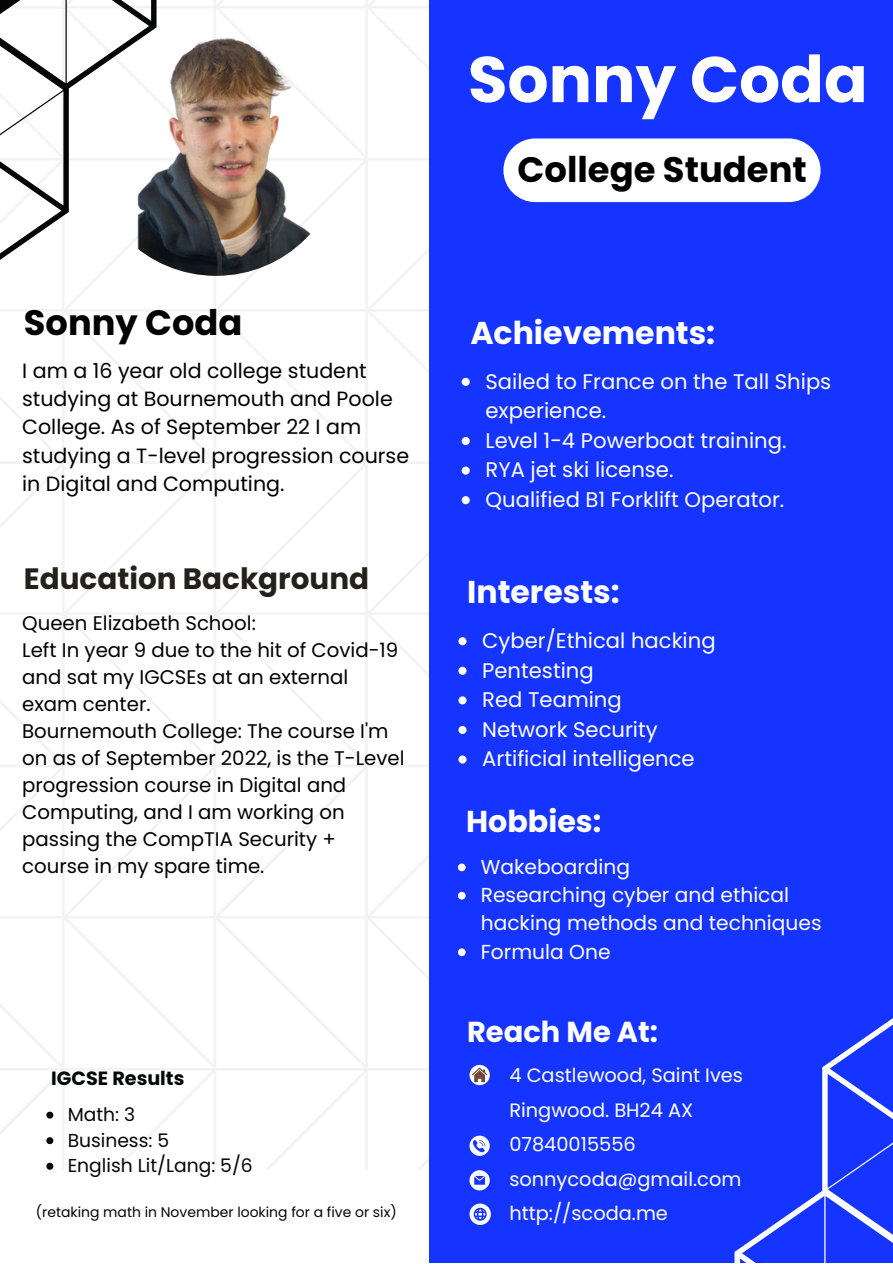
<style>
.page{position:relative;width:893px;height:1264px;background:#fff}
.page>*{position:absolute;margin:0;border:0;box-sizing:border-box;transform-origin:0 0}
.t1{font:700 64.5px "Poppins";color:#fff}
.t2{font:700 35.4px "Poppins";color:#000}
.t3{font:700 35.25px "Poppins";color:#000}
.t4{font:700 31.5px "Poppins";color:#fff}
.t5{font:700 30.15px "Poppins";color:#fff}
.t6{font:700 29.4px "Poppins";color:#23211b}
.t7{font:700 28.95px "Poppins";color:#fff}
.t8{font:21.15px/29.5px "Poppins";color:#fff}
.t9{font:20.55px/28px "Poppins";color:#000}
.t10{font:20.25px/28.3px "Poppins";color:#fff}
.t11{font:19.65px/27px "Poppins";color:#000}
.t12{font:19.35px/34.5px "Poppins";color:#fff}
.t13{font:700 19.2px "Poppins";color:#040606}
.t14{font:18.75px/25.5px "Poppins";color:#040606}
.t15{font:13.95px "Poppins";color:#040606}
</style>
<div class="page">
<svg style="left:0;top:0;width:429px;height:1169px"></svg>
<div style="left:429px;top:0;width:463px;height:1262px;background:#1634ff"></div>
<svg style="left:734px;top:1019px;width:158px;height:243px"></svg>
<svg style="left:0;top:0;width:156px;height:275px"></svg>
<img style="left:89px;top:22px;width:254px;height:254px;border-radius:50%">
<svg style="left:469px;top:1135px;width:20px;height:20px"></svg>
<svg style="left:469px;top:1170px;width:20px;height:20px"></svg>
<svg style="left:469px;top:1064px;width:20px;height:21px"></svg>
<svg style="left:472px;top:1067px;width:15px;height:15px"></svg>
<svg style="left:469px;top:1203px;width:22px;height:21px"></svg>
<svg style="left:458px;top:637px;width:8px;height:8px"></svg>
<svg style="left:458px;top:666px;width:8px;height:9px"></svg>
<svg style="left:458px;top:696px;width:8px;height:8px"></svg>
<svg style="left:458px;top:726px;width:8px;height:8px"></svg>
<svg style="left:458px;top:755px;width:8px;height:8px"></svg>
<svg style="left:458px;top:863px;width:7px;height:8px"></svg>
<svg style="left:458px;top:891px;width:7px;height:8px"></svg>
<svg style="left:458px;top:948px;width:7px;height:8px"></svg>
<div style="left:503px;top:138px;width:317px;height:64px;background:#fff"></div>
<svg style="left:46px;top:1111px;width:7px;height:7px"></svg>
<svg style="left:46px;top:1137px;width:7px;height:7px"></svg>
<svg style="left:46px;top:1162px;width:7px;height:7px"></svg>
<svg style="left:461px;top:378px;width:8px;height:8px"></svg>
<svg style="left:461px;top:437px;width:8px;height:8px"></svg>
<svg style="left:461px;top:466px;width:8px;height:8px"></svg>
<svg style="left:461px;top:496px;width:8px;height:8px"></svg>
<h3 class="t3" style="left:24px;top:298px;width:220px">Sonny Coda</h3>
<p class="t9" style="left:22px;top:357px;width:388px">I am a 16 year old college student studying at Bournemouth and Poole<br>College. As of September 22 I am studying a T-level progression course in Digital and Computing.</p>
<h3 class="t6" style="left:24px;top:558px;width:347px">Education Background</h3>
<p class="t11" style="left:22px;top:609px;width:384px">Queen Elizabeth School:<br>Left In year 9 due to the hit of Covid-19 and sat my IGCSEs at an external exam center.<br>Bournemouth College: The course I'm on as of September 2022, is the T-Level progression course in Digital and<br>Computing, and I am working on passing the CompTIA Security + course in my spare time.</p>
<p class="t13" style="left:51px;top:1064px;width:135px">IGCSE Results</p>
<p class="t14" style="left:68px;top:1101px;width:187px">Math: 3<br>Business: 5<br>English Lit/Lang: 5/6</p>
<p class="t15" style="left:36px;top:1202px;width:362px">(retaking math in November looking for a five or six)</p>
<h1 class="t1" style="left:468px;top:34px;width:401px">Sonny Coda</h1>
<h2 class="t2" style="left:517px;top:144px;width:291px">College Student</h2>
<h3 class="t4" style="left:470px;top:311px;width:246px">Achievements:</h3>
<p class="t8" style="left:485px;top:366px;width:347px">Sailed to France on the Tall Ships experience.<br>Level 1-4 Powerboat training.<br>RYA jet ski license.<br>Qualified B1 Forklift Operator.</p>
<h3 class="t4" style="left:467px;top:570px;width:154px">Interests:</h3>
<p class="t8" style="left:482px;top:625px;width:235px">Cyber/Ethical hacking<br>Pentesting<br>Red Teaming<br>Network Security<br>Artificial intelligence</p>
<h3 class="t5" style="left:466px;top:800px;width:137px">Hobbies:</h3>
<p class="t10" style="left:480px;top:852px;width:342px">Wakeboarding<br>Researching cyber and ethical hacking methods and techniques<br>Formula One</p>
<h3 class="t7" style="left:467px;top:1011px;width:192px">Reach Me At:</h3>
<p class="t12" style="left:509px;top:1058px;width:235px">4 Castlewood, Saint Ives<br>Ringwood. BH24 AX<br>07840015556 sonnycoda@gmail.com http://scoda.me</p>
</div>
